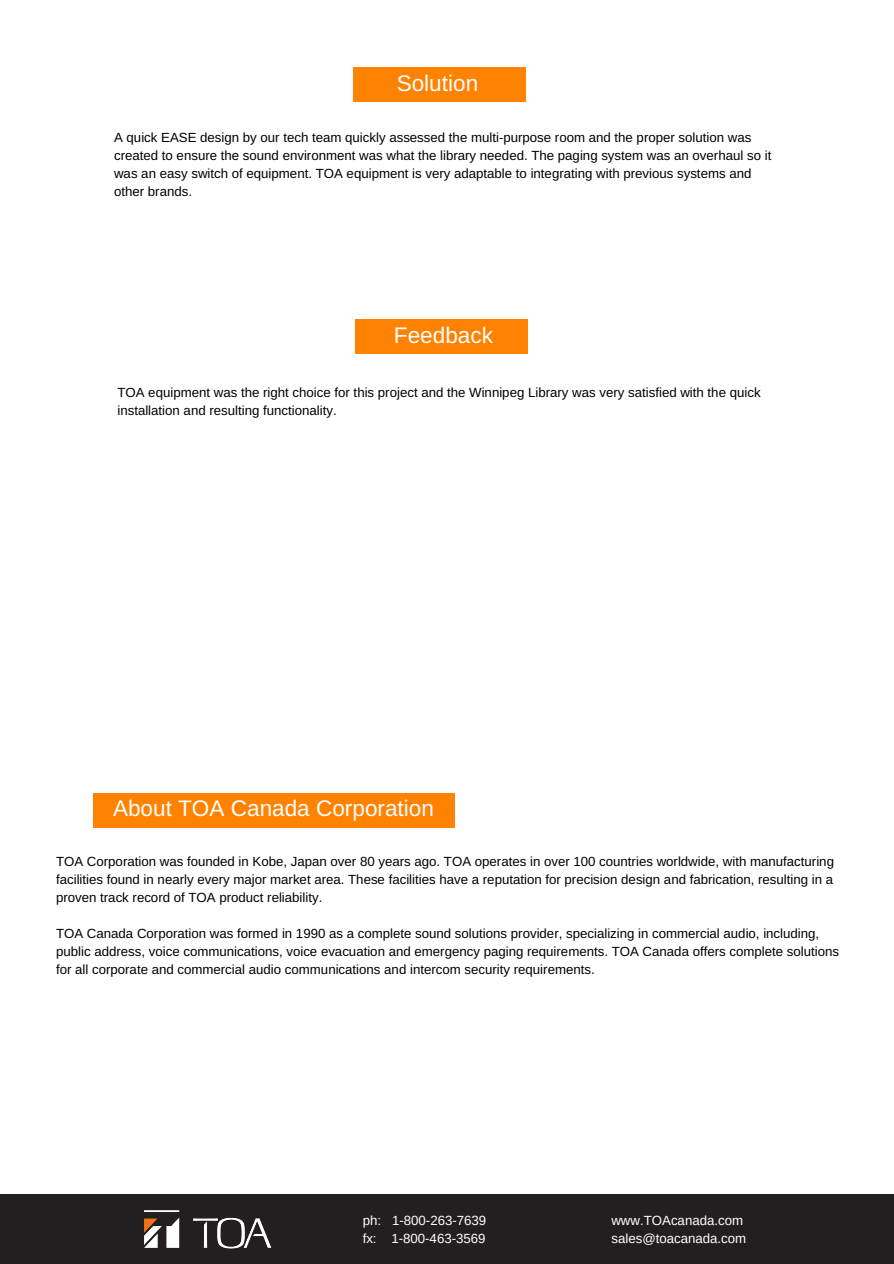
<style>
.page{position:relative;width:894px;height:1264px;background:#fff}
.page>*{position:absolute;margin:0;border:0;box-sizing:border-box;transform-origin:0 0}
.t1{font:22.5px "Arimo";color:#fff}
.t2{font:13.2px/18px "Arimo";color:#000}
.t3{font:13.2px/18px "Arimo";color:#fff}
</style>
<div class="page">
<div style="left:352px;top:67px;width:173px;height:34px;background:#ff8200"></div>
<div style="left:355px;top:319px;width:172px;height:35px;background:#ff8200"></div>
<div style="left:93px;top:792px;width:361px;height:35px;background:#ff8200"></div>
<div style="left:0;top:1194px;width:893px;height:69px;background:#231f20"></div>
<img style="left:144px;top:1210px;width:127px;height:39px">
<h1 class="t1" style="left:396px;top:71px;width:83px">Solution</h1>
<p class="t2" style="left:114px;top:129px;width:658px">A quick EASE design by our tech team quickly assessed the multi-purpose room and the proper solution was created to ensure the sound environment was what the library needed. The paging system was an overhaul so it was an easy switch of equipment. TOA equipment is very adaptable to integrating with previous systems and other brands.</p>
<h1 class="t1" style="left:394px;top:323px;width:100px">Feedback</h1>
<p class="t2" style="left:117px;top:383px;width:644px">TOA equipment was the right choice for this project and the Winnipeg Library was very satisfied with the quick installation and resulting functionality.</p>
<h1 class="t1" style="left:113px;top:795px;width:322px">About TOA Canada Corporation</h1>
<p class="t2" style="left:56px;top:852px;width:779px;text-align:justify">TOA Corporation was founded in Kobe, Japan over 80 years ago. TOA operates in over 100 countries worldwide, with manufacturing facilities found in nearly every major market area. These facilities have a reputation for precision design and fabrication, resulting in a proven track record of TOA product reliability.</p>
<p class="t2" style="left:56px;top:924px;width:784px">TOA Canada Corporation was formed in 1990 as a complete sound solutions provider, specializing in commercial audio, including, public address, voice communications, voice evacuation and emergency paging requirements. TOA Canada offers complete solutions for all corporate and commercial audio communications and intercom security requirements.</p>
<p class="t3" style="left:362px;top:1210px;width:125px">ph: 1-800-263-7639 fx: 1-800-463-3569</p>
<p class="t3" style="left:611px;top:1210px;width:136px">www.TOAcanada.com sales@toacanada.com</p>
</div>
